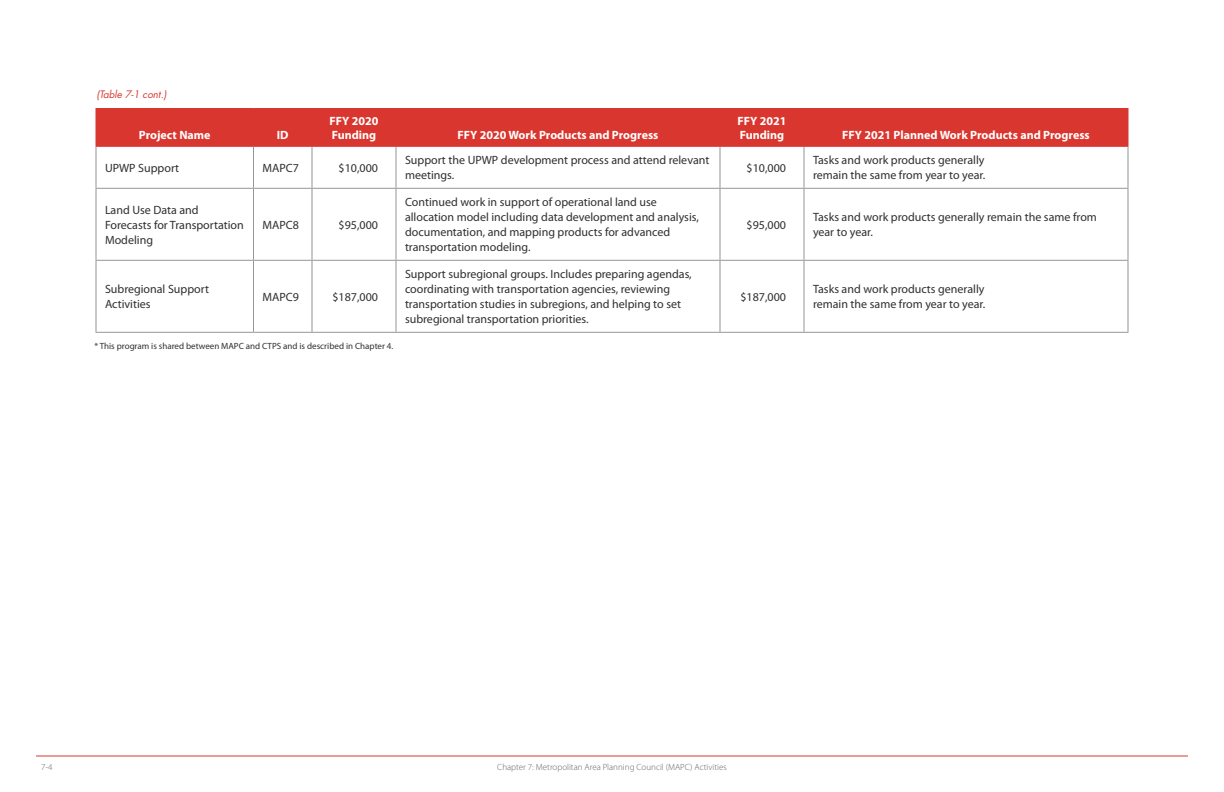
<style>
.page{position:relative;width:1224px;height:792px;background:#fff}
.page>*{position:absolute;margin:0;border:0;box-sizing:border-box;transform-origin:0 0}
.t1{font:12px/15px "Myriad Pro";color:#312f30}
.Table_Header{font:700 12px/14.4px "Myriad Pro";color:#fff}
.t2{font:italic 10px "Futura Std";color:#d8362e}
.Figure_Table_Citatio{font:9px "Myriad Pro";color:#312f30}
.t3{font:300 9px "Myriad Pro";color:#636466}
</style>
<div class="page">
<hr style="left:36px;top:756px;width:1152px;height:1px;background:#d8362e">
<div style="left:97px;top:109px;width:1031px;height:37px;background:#d8362e"></div>
<hr style="left:253px;top:109px;width:1px;height:37px;background:#d8362e">
<hr style="left:312px;top:109px;width:1px;height:37px;background:#d8362e">
<hr style="left:396px;top:109px;width:1px;height:37px;background:#d8362e">
<hr style="left:720px;top:109px;width:1px;height:37px;background:#d8362e">
<hr style="left:804px;top:109px;width:1px;height:37px;background:#d8362e">
<hr style="left:253px;top:147px;width:1px;height:41px;background:#939598">
<hr style="left:312px;top:147px;width:1px;height:41px;background:#939598">
<hr style="left:396px;top:147px;width:1px;height:41px;background:#939598">
<hr style="left:720px;top:147px;width:1px;height:41px;background:#939598">
<hr style="left:804px;top:147px;width:1px;height:41px;background:#939598">
<hr style="left:96px;top:188px;width:158px;height:1px;background:#939598">
<hr style="left:254px;top:188px;width:58px;height:1px;background:#939598">
<hr style="left:253px;top:189px;width:1px;height:71px;background:#939598">
<hr style="left:312px;top:188px;width:84px;height:1px;background:#939598">
<hr style="left:312px;top:189px;width:1px;height:71px;background:#939598">
<hr style="left:396px;top:188px;width:324px;height:1px;background:#939598">
<hr style="left:396px;top:189px;width:1px;height:71px;background:#939598">
<hr style="left:720px;top:188px;width:84px;height:1px;background:#939598">
<hr style="left:720px;top:189px;width:1px;height:71px;background:#939598">
<hr style="left:804px;top:188px;width:324px;height:1px;background:#939598">
<hr style="left:804px;top:189px;width:1px;height:71px;background:#939598">
<hr style="left:96px;top:260px;width:158px;height:1px;background:#939598">
<hr style="left:254px;top:260px;width:58px;height:1px;background:#939598">
<hr style="left:253px;top:261px;width:1px;height:71px;background:#939598">
<hr style="left:312px;top:260px;width:84px;height:1px;background:#939598">
<hr style="left:312px;top:261px;width:1px;height:71px;background:#939598">
<hr style="left:396px;top:260px;width:324px;height:1px;background:#939598">
<hr style="left:396px;top:261px;width:1px;height:71px;background:#939598">
<hr style="left:720px;top:260px;width:84px;height:1px;background:#939598">
<hr style="left:720px;top:261px;width:1px;height:71px;background:#939598">
<hr style="left:804px;top:260px;width:324px;height:1px;background:#939598">
<hr style="left:804px;top:261px;width:1px;height:71px;background:#939598">
<hr style="left:96px;top:147px;width:1px;height:41px;background:#939598">
<hr style="left:1128px;top:147px;width:1px;height:41px;background:#939598">
<hr style="left:96px;top:189px;width:1px;height:71px;background:#939598">
<hr style="left:1128px;top:189px;width:1px;height:71px;background:#939598">
<hr style="left:96px;top:261px;width:1px;height:71px;background:#939598">
<hr style="left:1128px;top:261px;width:1px;height:71px;background:#939598">
<hr style="left:96px;top:332px;width:158px;height:1px;background:#939598">
<hr style="left:254px;top:332px;width:58px;height:1px;background:#939598">
<hr style="left:312px;top:332px;width:84px;height:1px;background:#939598">
<hr style="left:396px;top:332px;width:324px;height:1px;background:#939598">
<hr style="left:720px;top:332px;width:84px;height:1px;background:#939598">
<hr style="left:804px;top:332px;width:324px;height:1px;background:#939598">
<hr style="left:96px;top:108px;width:158px;height:1px;background:#d8362e">
<hr style="left:96px;top:109px;width:1px;height:37px;background:#d8362e">
<hr style="left:254px;top:108px;width:58px;height:1px;background:#d8362e">
<hr style="left:312px;top:108px;width:84px;height:1px;background:#d8362e">
<hr style="left:396px;top:108px;width:324px;height:1px;background:#d8362e">
<hr style="left:720px;top:108px;width:84px;height:1px;background:#d8362e">
<hr style="left:804px;top:108px;width:324px;height:1px;background:#d8362e">
<hr style="left:1128px;top:109px;width:1px;height:37px;background:#d8362e">
<hr style="left:96px;top:146px;width:158px;height:1px;background:#d8362e">
<hr style="left:254px;top:146px;width:58px;height:1px;background:#d8362e">
<hr style="left:312px;top:146px;width:84px;height:1px;background:#d8362e">
<hr style="left:396px;top:146px;width:324px;height:1px;background:#d8362e">
<hr style="left:720px;top:146px;width:84px;height:1px;background:#d8362e">
<hr style="left:804px;top:146px;width:324px;height:1px;background:#d8362e">
<p class="t2" style="left:96px;top:88px;width:72px">(Table 7-1 cont.)</p>
<p class="Table_Header" style="left:139px;top:128px;width:73px">Project Name</p>
<p class="Table_Header" style="left:277px;top:128px;width:13px">ID</p>
<p class="Table_Header" style="left:330px;top:114px;width:50px">FFY 2020<br>Funding</p>
<p class="Table_Header" style="left:458px;top:128px;width:202px">FFY 2020 Work Products and Progress</p>
<p class="Table_Header" style="left:738px;top:114px;width:50px">FFY 2021<br>Funding</p>
<p class="Table_Header" style="left:842px;top:128px;width:249px">FFY 2021 Planned Work Products and Progress</p>
<p class="t1" style="left:105px;top:161px;width:76px">UPWP Support</p>
<p class="t1" style="left:262px;top:161px;width:38px">MAPC7</p>
<p class="t1" style="left:339px;top:161px;width:41px">$10,000</p>
<p class="t1" style="left:405px;top:153px;width:306px">Support the UPWP development process and attend relevant meetings.</p>
<p class="t1" style="left:747px;top:161px;width:41px">$10,000</p>
<p class="t1" style="left:813px;top:153px;width:174px">Tasks and work products generally remain the same from year to year.</p>
<p class="t1" style="left:105px;top:203px;width:140px">Land Use Data and<br>Forecasts for Transportation<br>Modeling</p>
<p class="t1" style="left:405px;top:195px;width:295px">Continued work in support of operational land use allocation model including data development and analysis, documentation, and mapping products for advanced transportation modeling.</p>
<p class="t1" style="left:747px;top:218px;width:41px">$95,000</p>
<p class="t1" style="left:813px;top:210px;width:285px">Tasks and work products generally remain the same from year to year.</p>
<p class="t1" style="left:262px;top:218px;width:38px">MAPC8</p>
<p class="t1" style="left:339px;top:218px;width:41px">$95,000</p>
<p class="t1" style="left:105px;top:282px;width:105px">Subregional Support<br>Activities</p>
<p class="t1" style="left:262px;top:290px;width:38px">MAPC9</p>
<p class="t1" style="left:332px;top:290px;width:47px">$187,000</p>
<p class="Figure_Table_Citatio" style="left:94px;top:341px;width:300px">* This program is shared between MAPC and CTPS and is described in Chapter 4.</p>
<p class="t1" style="left:405px;top:267px;width:288px">Support subregional groups. Includes preparing agendas, coordinating with transportation agencies, reviewing transportation studies in subregions, and helping to set subregional transportation priorities.</p>
<p class="t1" style="left:740px;top:290px;width:47px">$187,000</p>
<p class="t1" style="left:813px;top:282px;width:174px">Tasks and work products generally remain the same from year to year.</p>
<p class="t3" style="left:41px;top:762px;width:13px">7-4</p>
<p class="t3" style="left:497px;top:762px;width:231px">Chapter 7: Metropolitan Area Planning Council (MAPC) Activities</p>
</div>
